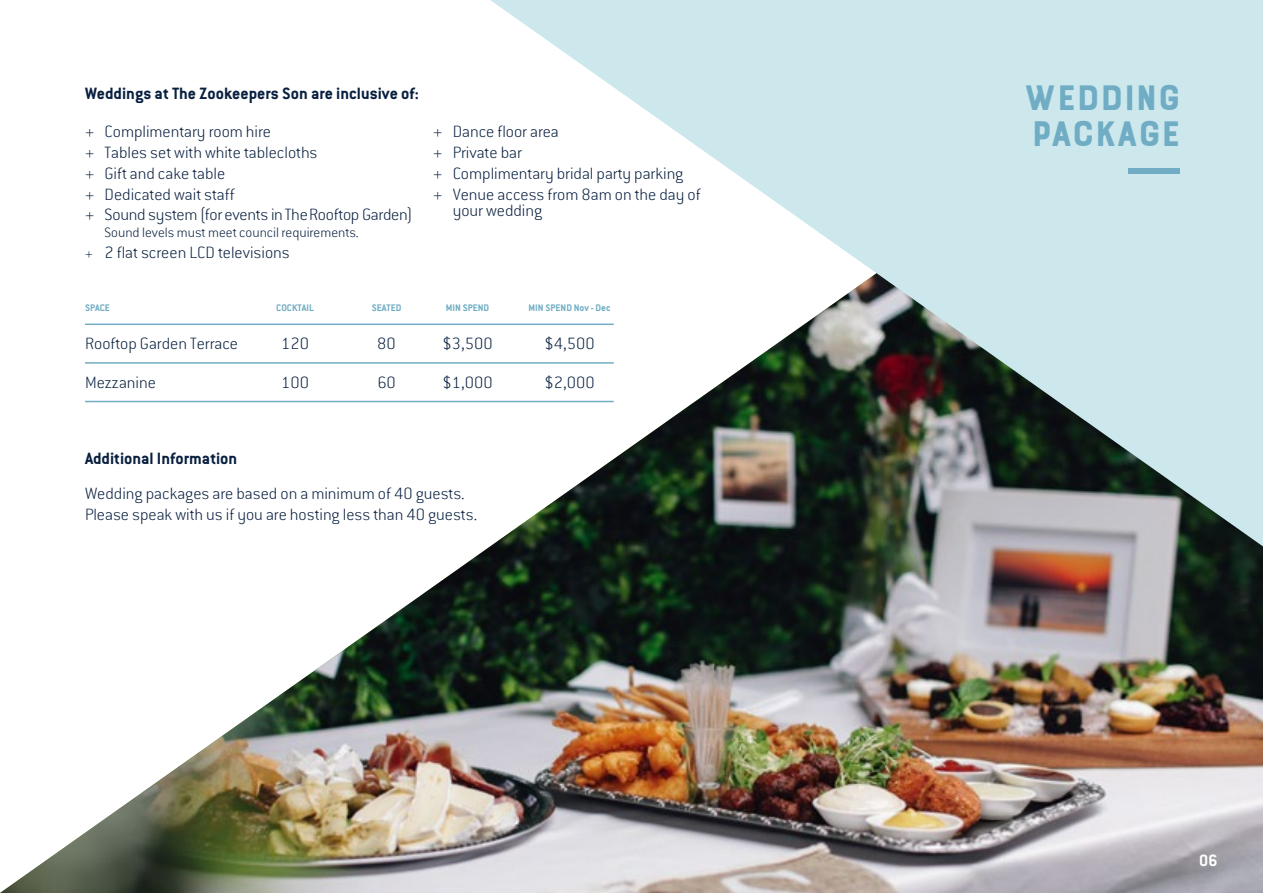
<style>
.page{position:relative;width:1263px;height:893px;background:#fff}
.page>*{position:absolute;margin:0;border:0;box-sizing:border-box;transform-origin:0 0}
.t1{font:37.5px/36px "Bourton Base";color:#70adc4}
.t2{font:200 18px/20.7px "Conduit ITC";color:#081f3f}
.t3{font:700 18px "Conduit ITC";color:#081f3f}
.t4{font:700 18px "Conduit ITC";color:#fff}
.t5{font:200 15px "Conduit ITC";color:#081f3f}
.t6{font:700 10.5px "Conduit ITC";color:#70adc4}
.s1{font-size:15px}
</style>
<div class="page">
<img style="left:0;top:323px;width:1263px;height:570px">
<svg style="left:490px;top:0;width:773px;height:546px;fill:#cce8ed"></svg>
<hr style="left:85px;top:324px;width:529px;height:1px;background:#70adc4">
<hr style="left:85px;top:362px;width:529px;height:2px;background:#70adc4">
<hr style="left:85px;top:401px;width:529px;height:1px;background:#70adc4">
<div style="left:1128px;top:169px;width:51px;height:5px;background:#70adc4"></div>
<p class="t3" style="left:85px;top:82px;width:335px">Weddings at The Zookeepers Son are inclusive of:</p>
<p class="t2" style="left:85px;top:121px;width:329px">+ Complimentary room hire<br>+ Tables set with white tablecloths<br>+ Gift and cake table<br>+ Dedicated wait staff<br>+ Sound system (for events in The Rooftop Garden)</p>
<p class="t5" style="left:105px;top:223px;width:256px">Sound levels must meet council requirements.</p>
<p class="t2" style="left:85px;top:241px;width:206px"><span class="s1">+</span> 2 flat screen LCD televisions</p>
<p class="t2" style="left:433px;top:121px;width:269px">+ Dance floor area<br>+ Private bar<br>+ Complimentary bridal party parking<br>+ Venue access from 8am on the day of</p>
<p class="t2" style="left:453px;top:200px;width:91px">your wedding</p>
<p class="t6" style="left:85px;top:301px;width:26px">SPACE</p>
<p class="t6" style="left:276px;top:301px;width:39px">COCKTAIL</p>
<p class="t6" style="left:372px;top:301px;width:31px">SEATED</p>
<p class="t6" style="left:446px;top:301px;width:45px">MIN SPEND</p>
<p class="t6" style="left:529px;top:301px;width:84px">MIN SPEND Nov - Dec</p>
<p class="t2" style="left:85px;top:333px;width:155px">Rooftop Garden Terrace</p>
<p class="t2" style="left:281px;top:333px;width:29px">120</p>
<p class="t2" style="left:377px;top:333px;width:20px">80</p>
<p class="t2" style="left:442px;top:333px;width:52px">$3,500</p>
<p class="t2" style="left:544px;top:333px;width:52px">$4,500</p>
<p class="t2" style="left:85px;top:372px;width:72px">Mezzanine</p>
<p class="t2" style="left:281px;top:372px;width:29px">100</p>
<p class="t2" style="left:377px;top:372px;width:20px">60</p>
<p class="t2" style="left:442px;top:372px;width:52px">$1,000</p>
<p class="t2" style="left:544px;top:372px;width:52px">$2,000</p>
<p class="t3" style="left:85px;top:448px;width:154px">Additional Information</p>
<p class="t2" style="left:85px;top:482px;width:394px;line-height:21.6px">Wedding packages are based on a minimum of 40 guests.<br>Please speak with us if you are hosting less than 40 guests.</p>
<h1 class="t1" style="left:1024px;top:80px;width:158px">WEDDING<br>PACKAGE</h1>
<p class="t4" style="left:1199px;top:850px;width:20px">06</p>
</div>
